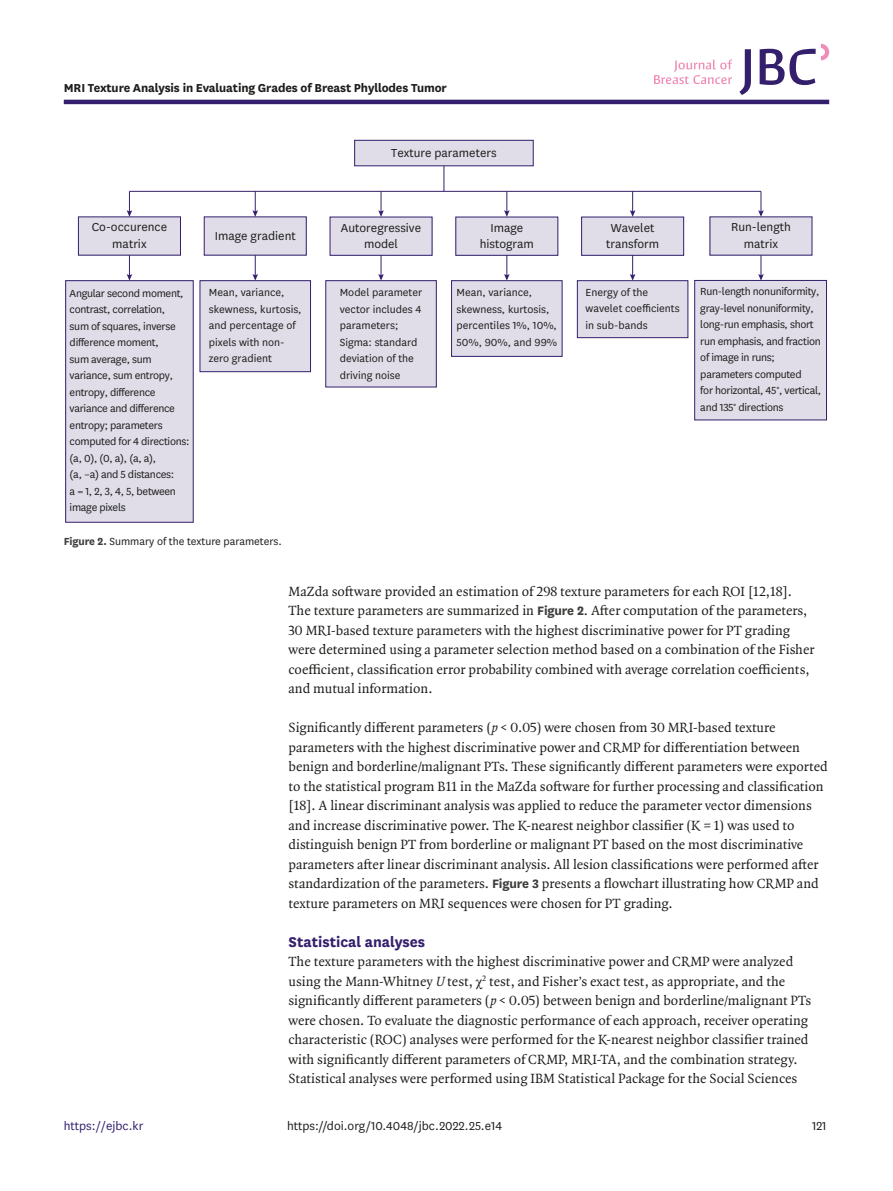
<style>
.page{position:relative;width:893px;height:1191px;background:#fff}
.page>*{position:absolute;margin:0;border:0;box-sizing:border-box;transform-origin:0 0}
.body_title2{font:700 16.5px "National";color:#341f6c}
.body_p{font:14.25px/19.5px "Quadraat OT";color:#1d1d1b}
.body_p_first{font:14.25px/19.5px "Quadraat OT";color:#1d1d1b}
.doi_running_footer{font:13.5px/16.5px "National";color:#1d1d1b;text-align:center}
.alt-title-type{font:700 13.5px "National";letter-spacing:-.01em;color:#1d1d1b}
.t1{font:13.5px "National";color:#341f6c}
.fig_caption{font:12px/16.5px "National";letter-spacing:-.025em;color:#1d1d1b}
.fig_caption-2{font:12px/16.5px "National";color:#1d1d1b}
.s1{font-weight:700;color:#3d3d3c}
.s2{font-family:"National";font-weight:700;color:#3d3d3c}
.s3{font-style:italic}
.s4{font-family:"Times New Roman"}
</style>
<div class="page">
<hr style="left:64px;top:100px;width:765px;height:4px;background:#341f6c">
<svg style="left:654px;top:59px;width:78px;height:25px"></svg>
<svg style="left:739px;top:44px;width:90px;height:51px"></svg>
<div style="left:355px;top:140px;width:178px;height:26px;background:#e0dde9"></div>
<div style="left:354px;top:140px;width:180px;height:26px;border:1px solid #341f6c"></div>
<svg style="left:444px;top:166px;width:1px;height:25px"></svg>
<div style="left:66px;top:281px;width:127px;height:241px;background:#e0dde9"></div>
<div style="left:65px;top:280px;width:129px;height:242px;border:1px solid #341f6c"></div>
<div style="left:695px;top:280px;width:131px;height:140px;background:#e0dde9"></div>
<div style="left:694px;top:280px;width:133px;height:140px;border:1px solid #341f6c"></div>
<div style="left:200px;top:281px;width:111px;height:91px;background:#e0dde9"></div>
<div style="left:200px;top:280px;width:111px;height:92px;border:1px solid #341f6c"></div>
<div style="left:326px;top:281px;width:110px;height:106px;background:#e0dde9"></div>
<div style="left:325px;top:280px;width:112px;height:107px;border:1px solid #341f6c"></div>
<div style="left:452px;top:281px;width:110px;height:75px;background:#e0dde9"></div>
<div style="left:451px;top:280px;width:111px;height:77px;border:1px solid #341f6c"></div>
<div style="left:577px;top:281px;width:111px;height:57px;background:#e0dde9"></div>
<div style="left:577px;top:280px;width:111px;height:58px;border:1px solid #341f6c"></div>
<div style="left:78px;top:217px;width:102px;height:38px;background:#e0dde9"></div>
<svg style="left:127px;top:255px;width:5px;height:26px"></svg>
<div style="left:204px;top:217px;width:102px;height:38px;background:#e0dde9"></div>
<svg style="left:252px;top:255px;width:6px;height:26px"></svg>
<div style="left:330px;top:217px;width:102px;height:38px;background:#e0dde9"></div>
<div style="left:330px;top:217px;width:102px;height:39px;border:1px solid #341f6c"></div>
<svg style="left:378px;top:255px;width:6px;height:26px"></svg>
<div style="left:456px;top:217px;width:102px;height:38px;background:#e0dde9"></div>
<div style="left:455px;top:217px;width:103px;height:39px;border:1px solid #341f6c"></div>
<svg style="left:504px;top:255px;width:6px;height:26px"></svg>
<div style="left:582px;top:217px;width:102px;height:38px;background:#e0dde9"></div>
<div style="left:581px;top:217px;width:103px;height:39px;border:1px solid #341f6c"></div>
<svg style="left:630px;top:255px;width:5px;height:26px"></svg>
<div style="left:710px;top:217px;width:102px;height:38px;background:#e0dde9"></div>
<svg style="left:758px;top:255px;width:6px;height:26px"></svg>
<svg style="left:127px;top:192px;width:5px;height:25px"></svg>
<svg style="left:252px;top:192px;width:6px;height:25px"></svg>
<svg style="left:378px;top:192px;width:6px;height:25px"></svg>
<svg style="left:504px;top:192px;width:6px;height:25px"></svg>
<svg style="left:630px;top:192px;width:5px;height:25px"></svg>
<svg style="left:758px;top:191px;width:6px;height:26px"></svg>
<hr style="left:129px;top:191px;width:632px;height:1px;background:#341f6c">
<p class="alt-title-type" style="left:64px;top:78px;width:385px">MRI Texture Analysis in Evaluating Grades of Breast Phyllodes Tumor</p>
<p class="doi_running_footer" style="left:391px;top:144px;width:107px">Texture parameters</p>
<p class="doi_running_footer" style="left:92px;top:218px;width:77px">Co-occurence matrix</p>
<p class="doi_running_footer" style="left:215px;top:227px;width:83px">Image gradient</p>
<p class="doi_running_footer" style="left:341px;top:218px;width:82px">Autoregressive model</p>
<p class="doi_running_footer" style="left:480px;top:218px;width:56px">Image histogram</p>
<p class="doi_running_footer" style="left:606px;top:218px;width:55px">Wavelet transform</p>
<p class="doi_running_footer" style="left:731px;top:218px;width:61px">Run-length matrix</p>
<p class="fig_caption" style="left:70px;top:284px;width:121px">Angular second moment, contrast, correlation,<br>sum of squares, inverse difference moment,<br>sum average, sum variance, sum entropy, entropy, difference variance and difference entropy; parameters computed for 4 directions: (a, 0), (0, a), (a, a),<br>(a, –a) and 5 distances:<br>a = 1, 2, 3, 4, 5, between image pixels</p>
<p class="fig_caption" style="left:700px;top:283px;width:122px">Run-length nonuniformity, gray-level nonuniformity, long-run emphasis, short run emphasis, and fraction of image in runs; parameters computed<br>for horizontal, 45°, vertical, and 135° directions</p>
<p class="fig_caption-2" style="left:209px;top:284px;width:94px">Mean, variance, skewness, kurtosis, and percentage of pixels with non&shy;zero gradient</p>
<p class="fig_caption-2" style="left:340px;top:284px;width:84px">Model parameter vector includes 4 parameters;<br>Sigma: standard deviation of the driving noise</p>
<p class="fig_caption-2" style="left:456px;top:284px;width:102px">Mean, variance, skewness, kurtosis, percentiles 1%, 10%,<br>50%, 90%, and 99%</p>
<p class="fig_caption-2" style="left:586px;top:283px;width:96px">Energy of the wavelet coefficients in sub-bands</p>
<p class="fig_caption-2" style="left:64px;top:533px;width:219px"><span class="s1">Figure 2.</span> Summary of the texture parameters.</p>
<p class="body_p" style="left:289px;top:581px;width:527px">MaZda software provided an estimation of 298 texture parameters for each ROI [12,18].<br>The texture parameters are summarized in <span class="s2">Figure 2</span>. After computation of the parameters, 30 MRI-based texture parameters with the highest discriminative power for PT grading were determined using a parameter selection method based on a combination of the Fisher coefficient, classification error probability combined with average correlation coefficients, and mutual information.</p>
<p class="body_p" style="left:289px;top:718px;width:541px">Significantly different parameters (<span class="s3">p</span> &lt; 0.05) were chosen from 30 MRI-based texture parameters with the highest discriminative power and CRMP for differentiation between benign and borderline/malignant PTs. These significantly different parameters were exported to the statistical program B11 in the MaZda software for further processing and classification [18]. A linear discriminant analysis was applied to reduce the parameter vector dimensions and increase discriminative power. The K-nearest neighbor classifier (K = 1) was used to distinguish benign PT from borderline or malignant PT based on the most discriminative parameters after linear discriminant analysis. All lesion classifications were performed after standardization of the parameters. <span class="s2">Figure 3</span> presents a flowchart illustrating how CRMP and texture parameters on MRI sequences were chosen for PT grading.</p>
<p class="body_title2" style="left:289px;top:930px;width:138px">Statistical analyses</p>
<p class="body_p_first" style="left:289px;top:952px;width:524px">The texture parameters with the highest discriminative power and CRMP were analyzed using the Mann-Whitney <span class="s3">U</span> test, <span class="s4">χ</span><sup>2</sup> test, and Fisher’s exact test, as appropriate, and the significantly different parameters (<span class="s3">p</span> &lt; 0.05) between benign and borderline/malignant PTs were chosen. To evaluate the diagnostic performance of each approach, receiver operating characteristic (ROC) analyses were performed for the K-nearest neighbor classifier trained with significantly different parameters of CRMP, MRI-TA, and the combination strategy.<br>Statistical analyses were performed using IBM Statistical Package for the Social Sciences</p>
<p class="doi_running_footer" style="left:287px;top:1116px;width:217px">https://doi.org/10.4048/jbc.2022.25.e14</p>
<p class="t1" style="left:64px;top:1116px;width:81px">https://ejbc.kr</p>
<p class="doi_running_footer" style="left:812px;top:1116px;width:16px">121</p>
</div>
